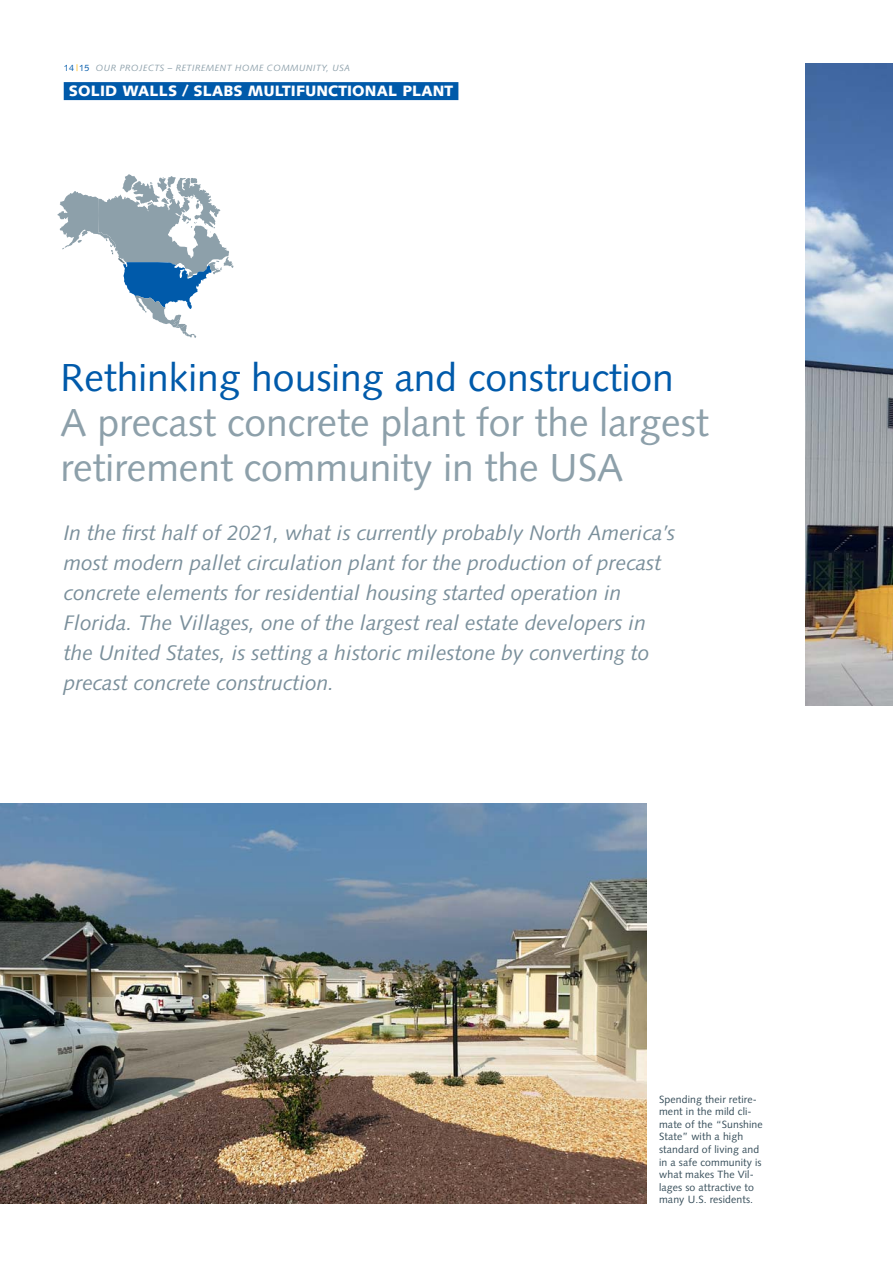
<style>
.page{position:relative;width:893px;height:1263px;background:#fff}
.page>*{position:absolute;margin:0;border:0;box-sizing:border-box;transform-origin:0 0}
.t1{font:39px/45px "Syntax LT Std";color:#8da0aa}
.t2{font:39px "Syntax LT Std";color:#005aaa}
.t3{font:italic 21px/30px "Syntax LT Std";color:#7a8f9b}
.t4{font:900 15px "Syntax LT Std";letter-spacing:.01em;color:#fff}
.t5{font:10.5px/12.6px "Syntax LT Std";letter-spacing:.01em;color:#374e5a}
.t6{font:italic 9px "Syntax LT Std";letter-spacing:.05em;color:#8da0aa}
.s1{font-style:normal;color:#005aaa}
.s2{font-style:normal;color:#fdb813}
</style>
<div class="page">
<img style="left:806px;top:64px;width:87px;height:642px">
<svg style="left:57px;top:174px;width:177px;height:164px"></svg>
<img style="left:0;top:804px;width:646px;height:400px">
<div style="left:64px;top:82px;width:394px;height:18px;background:#005aaa"></div>
<p class="t6" style="left:64px;top:64px;width:288px"><span class="s1">14</span> <span class="s2">|</span> <span class="s1">15</span> OUR PROJECTS – RETIREMENT HOME COMMUNITY, USA</p>
<p class="t4" style="left:69px;top:82px;width:386px">SOLID WALLS / SLABS MULTIFUNCTIONAL PLANT</p>
<h1 class="t2" style="left:61px;top:360px;width:615px">Rethinking housing and construction</h1>
<h1 class="t1" style="left:61px;top:403px;width:650px">A precast concrete plant for the largest retirement community in the USA</h1>
<p class="t3" style="left:64px;top:519px;width:613px">In the first half of 2021, what is currently probably North America’s most modern pallet circulation plant for the production of precast concrete elements for residential housing started operation in Florida. The Villages, one of the largest real estate developers in the United States, is setting a historic milestone by converting to precast concrete construction.</p>
<p class="t5" style="left:659px;top:1094px;width:105px">Spending their retire&shy;ment in the mild cli&shy;mate of the “Sunshine<br>State” with a high standard of living and in a safe community is what makes The Vil&shy;lages so attractive to many U.S. residents.</p>
</div>
